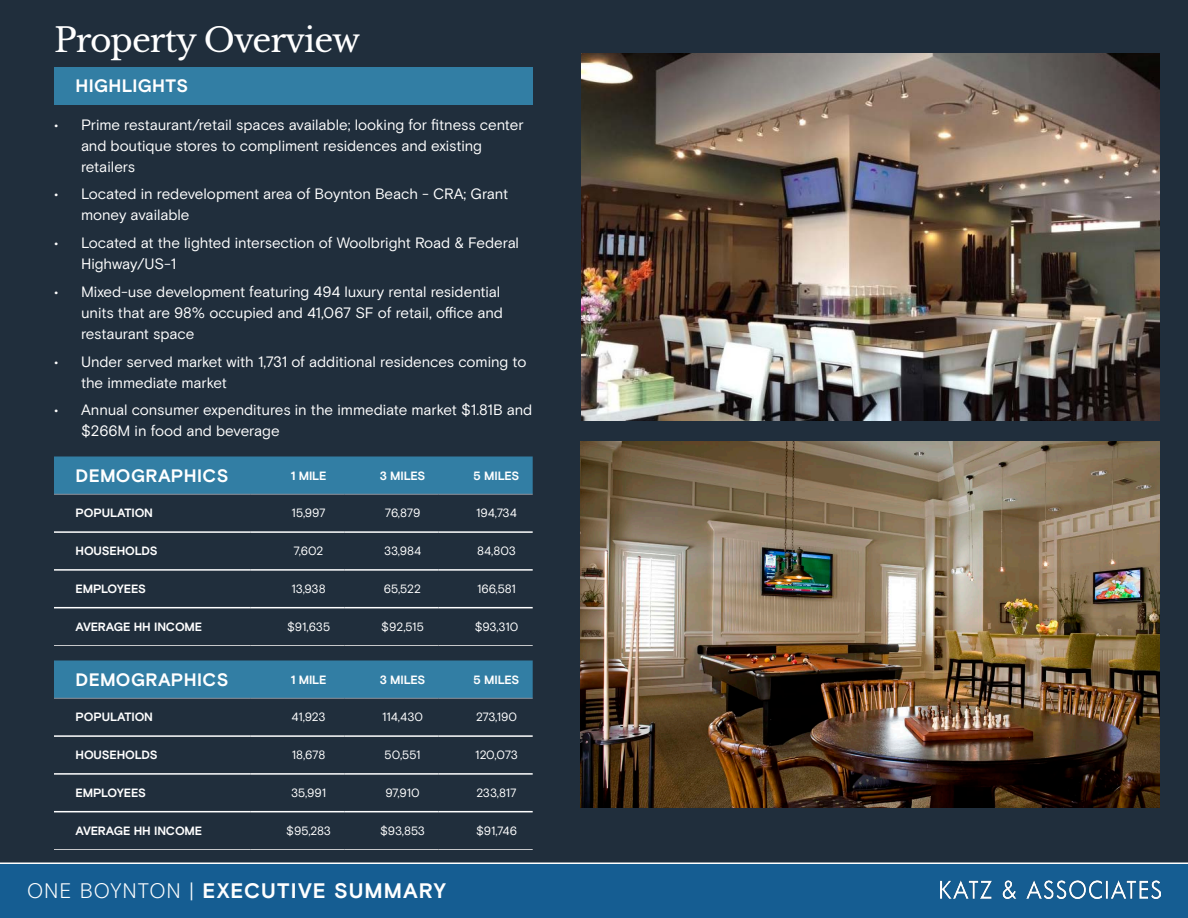
<style>
.page{position:relative;width:1188px;height:918px;background:#fff}
.page>*{position:absolute;margin:0;border:0;box-sizing:border-box;transform-origin:0 0}
.t1{font:33px "Libre Baskerville";letter-spacing:-.03em;color:#fff}
.t2{font:700 21px "Basis Grotesque Pro";letter-spacing:.05em;color:#fff}
.t3{font:700 18px "Basis Grotesque Pro";letter-spacing:.015em;color:#fff}
.t4{font:15px/21px "Basis Grotesque Pro";letter-spacing:-.01em;color:#fff}
.Table_Text{font:12px "Basis Grotesque Pro";color:#fff}
.Table_Text-2{font:700 12px "Basis Grotesque Pro";letter-spacing:-.015em;color:#fff}
.s1{font-weight:300}
</style>
<div class="page">
<div style="left:0;top:0;width:1188px;height:865px;background:#202e3c"></div>
<div style="left:54px;top:67px;width:479px;height:38px;background:#327ea4"></div>
<div style="left:54px;top:456px;width:479px;height:38px;background:#327ea4"></div>
<hr style="left:54px;top:531px;width:197px;height:2px;background:#fff">
<hr style="left:251px;top:531px;width:94px;height:2px;background:#fff">
<hr style="left:345px;top:531px;width:94px;height:2px;background:#fff">
<hr style="left:439px;top:531px;width:94px;height:2px;background:#fff">
<hr style="left:54px;top:569px;width:197px;height:2px;background:#fff">
<hr style="left:251px;top:569px;width:94px;height:2px;background:#fff">
<hr style="left:345px;top:569px;width:94px;height:2px;background:#fff">
<hr style="left:439px;top:569px;width:94px;height:2px;background:#fff">
<hr style="left:54px;top:607px;width:197px;height:1px;background:#fff">
<hr style="left:251px;top:607px;width:94px;height:1px;background:#fff">
<hr style="left:345px;top:607px;width:94px;height:1px;background:#fff">
<hr style="left:439px;top:607px;width:94px;height:1px;background:#fff">
<hr style="left:54px;top:494px;width:197px;height:1px;background:#8e8e97">
<hr style="left:251px;top:494px;width:94px;height:1px;background:#8e8e97">
<hr style="left:345px;top:494px;width:94px;height:1px;background:#8e8e97">
<hr style="left:439px;top:494px;width:94px;height:1px;background:#8e8e97">
<hr style="left:54px;top:645px;width:197px;height:1px;background:#c7c8ca">
<hr style="left:251px;top:645px;width:94px;height:1px;background:#c7c8ca">
<hr style="left:345px;top:645px;width:94px;height:1px;background:#c7c8ca">
<hr style="left:439px;top:645px;width:94px;height:1px;background:#c7c8ca">
<div style="left:0;top:862px;width:1188px;height:56px;background:#155d92"></div>
<img style="left:940px;top:881px;width:221px;height:17px">
<div style="left:54px;top:660px;width:479px;height:38px;background:#327ea4"></div>
<hr style="left:54px;top:735px;width:197px;height:2px;background:#fff">
<hr style="left:251px;top:735px;width:94px;height:2px;background:#fff">
<hr style="left:345px;top:735px;width:94px;height:2px;background:#fff">
<hr style="left:439px;top:735px;width:94px;height:2px;background:#fff">
<hr style="left:54px;top:773px;width:197px;height:2px;background:#fff">
<hr style="left:251px;top:773px;width:94px;height:2px;background:#fff">
<hr style="left:345px;top:773px;width:94px;height:2px;background:#fff">
<hr style="left:439px;top:773px;width:94px;height:2px;background:#fff">
<hr style="left:54px;top:811px;width:197px;height:1px;background:#fff">
<hr style="left:251px;top:811px;width:94px;height:1px;background:#fff">
<hr style="left:345px;top:811px;width:94px;height:1px;background:#fff">
<hr style="left:439px;top:811px;width:94px;height:1px;background:#fff">
<hr style="left:54px;top:698px;width:197px;height:1px;background:#8e8e97">
<hr style="left:251px;top:698px;width:94px;height:1px;background:#8e8e97">
<hr style="left:345px;top:698px;width:94px;height:1px;background:#8e8e97">
<hr style="left:439px;top:698px;width:94px;height:1px;background:#8e8e97">
<hr style="left:54px;top:849px;width:197px;height:1px;background:#c7c8ca">
<hr style="left:251px;top:849px;width:94px;height:1px;background:#c7c8ca">
<hr style="left:345px;top:849px;width:94px;height:1px;background:#c7c8ca">
<hr style="left:439px;top:849px;width:94px;height:1px;background:#c7c8ca">
<img style="left:581px;top:53px;width:579px;height:367px">
<img style="left:580px;top:441px;width:580px;height:367px">
<p class="t1" style="left:54px;top:19px;width:308px">Property Overview</p>
<p class="t3" style="left:76px;top:76px;width:114px">HIGHLIGHTS</p>
<p class="t4" style="left:81px;top:114px;width:444px;text-indent:-27px">• Prime restaurant/retail spaces available; looking for fitness center and boutique stores to compliment residences and existing retailers</p>
<p class="t4" style="left:81px;top:184px;width:429px;text-indent:-27px">• Located in redevelopment area of Boynton Beach - CRA; Grant money available</p>
<p class="t4" style="left:81px;top:233px;width:440px;text-indent:-27px">• Located at the lighted intersection of Woolbright Road &amp; Federal<br>Highway/US-1</p>
<p class="t4" style="left:81px;top:282px;width:424px;text-indent:-27px">• Mixed-use development featuring 494 luxury rental residential units that are 98% occupied and 41,067 SF of retail, office and restaurant space</p>
<p class="t4" style="left:81px;top:351px;width:447px;text-indent:-27px">• Under served market with 1,731 of additional residences coming to the immediate market</p>
<p class="t4" style="left:81px;top:400px;width:453px;text-indent:-27px">• Annual consumer expenditures in the immediate market $1.81B and $266M in food and beverage</p>
<p class="t3" style="left:76px;top:465px;width:154px">DEMOGRAPHICS</p>
<p class="Table_Text-2" style="left:291px;top:468px;width:37px">1 MILE</p>
<p class="Table_Text-2" style="left:380px;top:468px;width:47px">3 MILES</p>
<p class="Table_Text-2" style="left:474px;top:468px;width:47px">5 MILES</p>
<p class="Table_Text-2" style="left:76px;top:506px;width:79px">POPULATION</p>
<p class="Table_Text" style="left:292px;top:506px;width:35px">15,997</p>
<p class="Table_Text" style="left:385px;top:506px;width:37px">76,879</p>
<p class="Table_Text" style="left:476px;top:506px;width:42px">194,734</p>
<p class="Table_Text-2" style="left:76px;top:544px;width:84px">HOUSEHOLDS</p>
<p class="Table_Text" style="left:294px;top:544px;width:32px">7,602</p>
<p class="Table_Text" style="left:384px;top:544px;width:39px">33,984</p>
<p class="Table_Text" style="left:477px;top:544px;width:40px">84,803</p>
<p class="Table_Text-2" style="left:76px;top:582px;width:72px">EMPLOYEES</p>
<p class="Table_Text" style="left:292px;top:582px;width:36px">13,938</p>
<p class="Table_Text" style="left:384px;top:582px;width:39px">65,522</p>
<p class="Table_Text" style="left:477px;top:582px;width:41px">166,581</p>
<p class="Table_Text-2" style="left:76px;top:620px;width:128px">AVERAGE HH INCOME</p>
<p class="Table_Text" style="left:287px;top:620px;width:45px">$91,635</p>
<p class="Table_Text" style="left:381px;top:620px;width:44px">$92,515</p>
<p class="Table_Text" style="left:475px;top:620px;width:45px">$93,310</p>
<p class="t3" style="left:76px;top:669px;width:154px">DEMOGRAPHICS</p>
<p class="Table_Text-2" style="left:291px;top:672px;width:37px">1 MILE</p>
<p class="Table_Text-2" style="left:380px;top:672px;width:47px">3 MILES</p>
<p class="Table_Text-2" style="left:474px;top:672px;width:47px">5 MILES</p>
<p class="Table_Text-2" style="left:76px;top:710px;width:79px">POPULATION</p>
<p class="Table_Text" style="left:292px;top:710px;width:36px">41,923</p>
<p class="Table_Text" style="left:382px;top:710px;width:42px">114,430</p>
<p class="Table_Text" style="left:476px;top:710px;width:42px">273,190</p>
<p class="Table_Text-2" style="left:76px;top:748px;width:84px">HOUSEHOLDS</p>
<p class="Table_Text" style="left:292px;top:748px;width:35px">18,678</p>
<p class="Table_Text" style="left:385px;top:748px;width:37px">50,551</p>
<p class="Table_Text" style="left:475px;top:748px;width:44px">120,073</p>
<p class="Table_Text-2" style="left:76px;top:786px;width:72px">EMPLOYEES</p>
<p class="Table_Text" style="left:291px;top:786px;width:36px">35,991</p>
<p class="Table_Text" style="left:385px;top:786px;width:36px">97,910</p>
<p class="Table_Text" style="left:476px;top:786px;width:42px">233,817</p>
<p class="Table_Text-2" style="left:76px;top:824px;width:128px">AVERAGE HH INCOME</p>
<p class="Table_Text" style="left:286px;top:824px;width:46px">$95,283</p>
<p class="Table_Text" style="left:380px;top:824px;width:46px">$93,853</p>
<p class="Table_Text" style="left:476px;top:824px;width:43px">$91,746</p>
<p class="t2" style="left:27px;top:879px;width:421px"><span class="s1">ONE BOYNTON |</span> EXECUTIVE SUMMARY</p>
</div>
